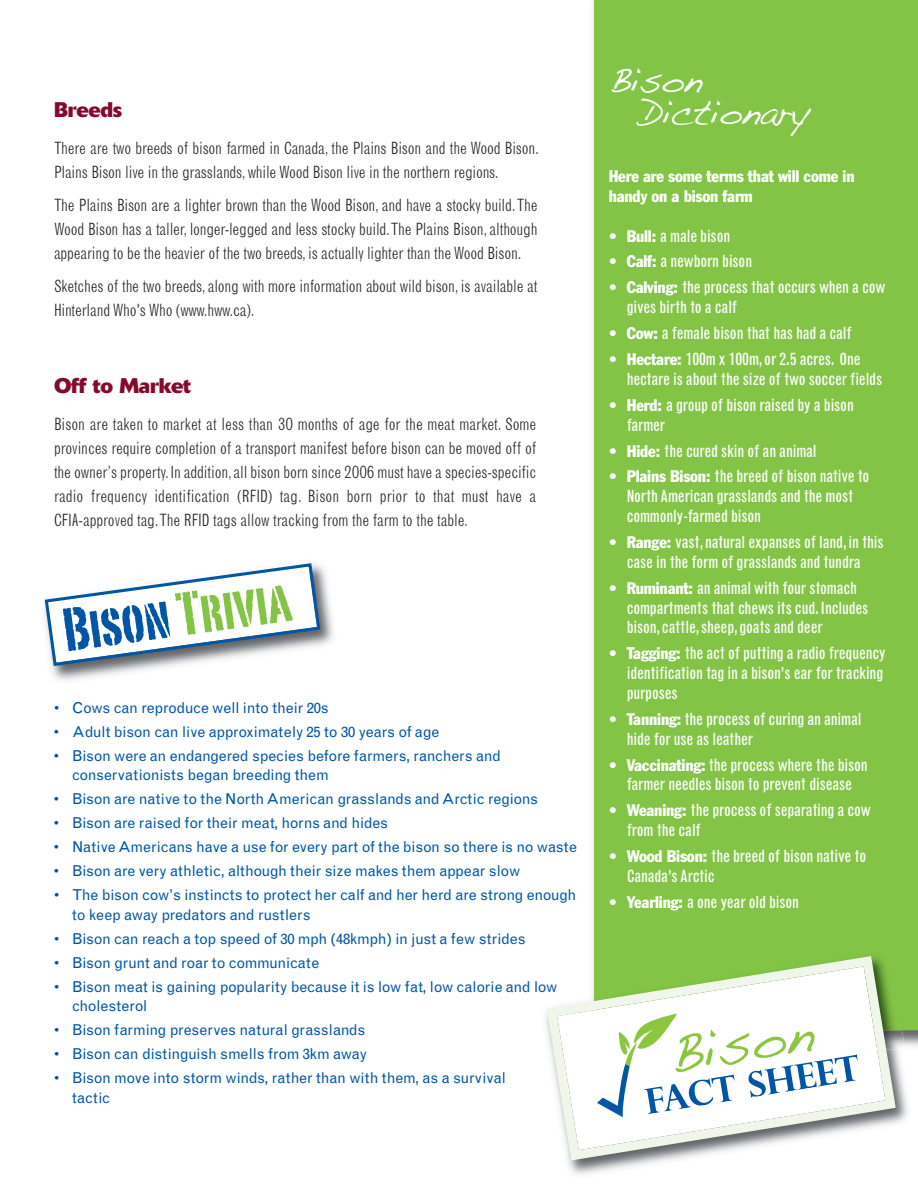
<style>
.page{position:relative;width:918px;height:1188px;background:#fff}
.page>*{position:absolute;margin:0;border:0;box-sizing:border-box;transform-origin:0 0}
.t1{font:60px "Portago ITCTT";color:#83c447}
.t2{font:55.35px "Handwriting Dakota";color:#8bc63e}
.t3{font:36px/31.5px "Handwriting Dakota";letter-spacing:-.01em;color:#fff}
.t4{font:700 21px "Delta";letter-spacing:-.01em;color:#840a2b}
.t5{font:condensed 16.5px/20px "Grotesque";letter-spacing:-.01em;color:#fff}
.t6{font:300 condensed 16.5px/24px "Grotesque";letter-spacing:-.015em;color:#231f20}
.t7{font:condensed 16.5px/19.8px "Franklin Gothic";letter-spacing:-.01em;color:#fff}
.t8{font:15px/19.5px "Grotesque";letter-spacing:-.01em;color:#0155a5}
.s1{color:#0155a5}
.s2{font-family:"Franklin Gothic"}
</style>
<div class="page">
<img style="left:51px;top:567px;width:282px;height:114px">
<svg style="left:44px;top:563px;width:278px;height:105px"></svg>
<div style="left:594px;top:0;width:324px;height:1030px;background:#83c447"></div>
<img style="left:569px;top:996px;width:348px;height:179px">
<img style="left:594px;top:947px;width:308px;height:83px">
<svg style="left:545px;top:951px;width:356px;height:215px"></svg>
<p class="t4" style="left:54px;top:102px;width:70px">Breeds</p>
<p class="t6" style="left:54px;top:137px;width:486px">There are two breeds of bison farmed in Canada, the Plains Bison and the Wood Bison.<br>Plains Bison live in the grasslands,while Wood Bison live in the northern regions.</p>
<p class="t6" style="left:54px;top:194px;width:485px;text-align:justify">The Plains Bison are a lighter brown than the Wood Bison, and have a stocky build.The Wood Bison has a taller, longer-legged and less stocky build.The Plains Bison, although appearing to be the heavier of the two breeds, is actually lighter than the Wood Bison.</p>
<p class="t6" style="left:54px;top:275px;width:485px">Sketches of the two breeds, along with more information about wild bison, is available at<br>Hinterland Who's Who (www.hww.ca).</p>
<p class="t4" style="left:54px;top:378px;width:139px">Off to Market</p>
<p class="t6" style="left:54px;top:413px;width:484px;text-align:justify">Bison are taken to market at less than 30 months of age for the meat market. Some provinces require completion of a transport manifest before bison can be moved off of the owner’s property.In addition,all bison born since 2006 must have a species-specific radio frequency identification (RFID) tag. Bison born prior to that must have a CFIA-approved tag.The RFID tags allow tracking from the farm to the table.</p>
<h1 class="t1" style="left:58px;top:594px;width:231px;rotate:-8deg"><span class="s1">Bison</span> Trivia</h1>
<p class="t8" style="left:54px;top:699px;width:276px">• Cows can reproduce well into their 20s</p>
<p class="t8" style="left:54px;top:723px;width:387px">• Adult bison can live approximately 25 to 30 years of age</p>
<p class="t8" style="left:72px;top:747px;width:430px;text-indent:-18px">• Bison were an endangered species before farmers, ranchers and conservationists began breeding them</p>
<p class="t8" style="left:54px;top:791px;width:486px">• Bison are native to the NorthAmerican grasslands andArctic regions</p>
<p class="t8" style="left:54px;top:815px;width:336px">• Bison are raised for their meat, horns and hides</p>
<p class="t8" style="left:54px;top:839px;width:525px">• NativeAmericans have a use for every part of the bison so there is no waste</p>
<p class="t8" style="left:54px;top:863px;width:468px">• Bison are very athletic, although their size makes them appear slow</p>
<p class="t8" style="left:72px;top:887px;width:506px;text-indent:-18px">• The bison cow’s instincts to protect her calf and her herd are strong enough to keep away predators and rustlers</p>
<p class="t8" style="left:54px;top:930px;width:473px">• Bison can reach a top speed of 30 mph (48kmph) in just a few strides</p>
<p class="t8" style="left:54px;top:954px;width:267px">• Bison grunt and roar to communicate</p>
<p class="t8" style="left:72px;top:978px;width:487px;text-indent:-18px">• Bison meat is gaining popularity because it is low fat, low calorie and low cholesterol</p>
<p class="t8" style="left:54px;top:1022px;width:313px">• Bison farming preserves natural grasslands</p>
<p class="t8" style="left:54px;top:1046px;width:314px">• Bison can distinguish smells from 3km away</p>
<p class="t8" style="left:72px;top:1070px;width:436px;text-indent:-18px">• Bison move into storm winds, rather than with them, as a survival tactic</p>
<h3 class="t3" style="left:638px;top:65px;width:173px;text-indent:-30px">Bison<br>Dictionary</h3>
<p class="t7" style="left:609px;top:167px;width:247px">Here are some terms that will come in handy on a bison farm</p>
<p class="t5" style="left:609px;top:227px;width:123px"><span class="s2">• Bull:</span> a male bison</p>
<p class="t5" style="left:609px;top:253px;width:145px"><span class="s2">• Calf:</span> a newborn bison</p>
<p class="t5" style="left:627px;top:278px;width:260px;text-indent:-18px"><span class="s2">• Calving:</span> the process that occurs when a cow gives birth to a calf</p>
<p class="t5" style="left:609px;top:324px;width:245px"><span class="s2">• Cow:</span> a female bison that has had a calf</p>
<p class="t5" style="left:627px;top:350px;width:257px;text-indent:-18px"><span class="s2">• Hectare:</span> 100m x 100m,or 2.5 acres. One hectare is about the size of two soccer fields</p>
<p class="t5" style="left:627px;top:396px;width:229px;text-indent:-18px"><span class="s2">• Herd:</span> a group of bison raised by a bison farmer</p>
<p class="t5" style="left:609px;top:442px;width:209px"><span class="s2">• Hide:</span> the cured skin of an animal</p>
<p class="t5" style="left:627px;top:468px;width:244px;text-indent:-18px"><span class="s2">• Plains Bison:</span> the breed of bison native to<br>North American grasslands and the most commonly-farmed bison</p>
<p class="t5" style="left:609px;top:533px;width:277px;text-align:center"><span class="s2">• Range:</span> vast,natural expanses of land,in this case in the form of grasslands and tundra</p>
<p class="t5" style="left:627px;top:579px;width:243px;text-indent:-18px"><span class="s2">• Ruminant:</span> an animal with four stomach compartments that chews its cud.Includes bison,cattle,sheep,goats and deer</p>
<p class="t5" style="left:627px;top:644px;width:261px;text-indent:-18px"><span class="s2">• Tagging:</span> the act of putting a radio frequency identification tag in a bison’s ear for tracking purposes</p>
<p class="t5" style="left:627px;top:710px;width:236px;text-indent:-18px"><span class="s2">• Tanning:</span> the process of curing an animal hide for use as leather</p>
<p class="t5" style="left:609px;top:756px;width:260px;text-align:center"><span class="s2">• Vaccinating:</span> the process where the bison farmer needles bison to prevent disease</p>
<p class="t5" style="left:627px;top:801px;width:246px;text-indent:-18px"><span class="s2">• Weaning:</span> the process of separating a cow from the calf</p>
<p class="t5" style="left:627px;top:847px;width:241px;text-indent:-18px"><span class="s2">• Wood Bison:</span> the breed of bison native to<br>Canada’s Arctic</p>
<p class="t5" style="left:609px;top:893px;width:192px"><span class="s2">• Yearling:</span> a one year old bison</p>
<h2 class="t2" style="left:663px;top:1022px;width:147px;rotate:-9deg">Bison</h2>
</div>
